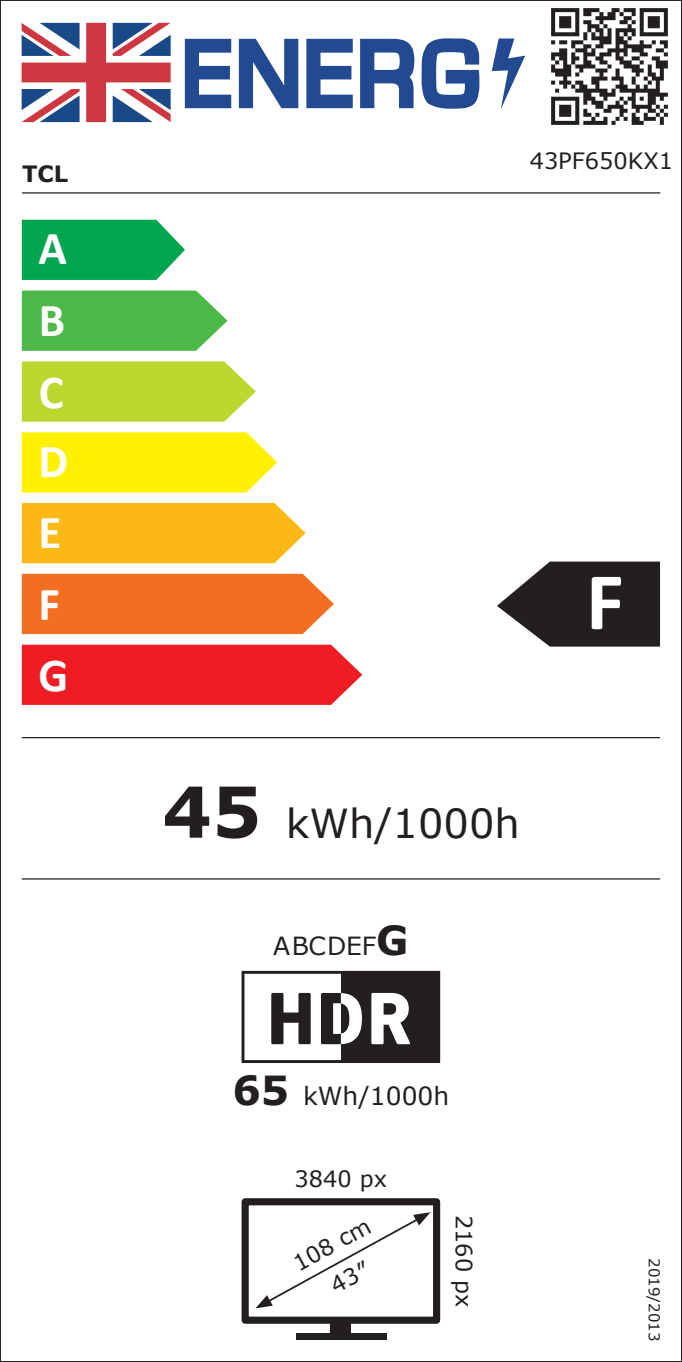
<style>
.page{position:relative;width:682px;height:1362px;background:#fff}
.page>*{position:absolute;margin:0;border:0;box-sizing:border-box;transform-origin:0 0}
.t1{font:700 47.6px/71.2px "Calibri";color:#fff}
.t2{font:40px "Verdana";color:#231f20}
.t3{font:24.8px "Verdana";color:#231f20}
.t4{font:22.4px/37.2px "Verdana";color:#231f20;text-align:center}
.t5{font:700 22.4px "Verdana";color:#231f20}
.t6{font:14.8px "Verdana";color:#231f20}
.s1{font-weight:700;font-size:70px}
.s2{font-weight:700;font-size:40px}
</style>
<div class="page">
<img style="left:551px;top:8px;width:117px;height:117px">
<hr style="left:22px;top:192px;width:637px;height:2px;background:#231f20">
<svg style="left:241px;top:970px;width:199px;height:93px"></svg>
<div style="left:330px;top:1317px;width:21px;height:18px;background:#231f20"></div>
<div style="left:296px;top:1333px;width:90px;height:6px;background:#231f20"></div>
<div style="left:241px;top:1198px;width:199px;height:125px;border:7px solid #231f20"></div>
<svg style="left:256px;top:1212px;width:174px;height:96px"></svg>
<hr style="left:22px;top:737px;width:637px;height:1px;background:#231f20">
<hr style="left:22px;top:878px;width:637px;height:1px;background:#231f20">
<svg style="left:22px;top:220px;width:163px;height:60px;background:#16ac5e"></svg>
<svg style="left:22px;top:290px;width:205px;height:61px;background:#5bbe57"></svg>
<svg style="left:22px;top:361px;width:234px;height:60px;background:#c2d83e"></svg>
<svg style="left:22px;top:432px;width:255px;height:60px;background:#fff110"></svg>
<div style="left:22px;top:503px;width:283px;height:60px;background:#fcb814"></div>
<div style="left:22px;top:574px;width:311px;height:60px;background:#f36e21"></div>
<svg style="left:22px;top:644px;width:340px;height:61px;background:#ee282e"></svg>
<svg style="left:497px;top:561px;width:162px;height:85px"></svg>
<svg style="left:22px;top:23px;width:148px;height:99px"></svg>
<svg style="left:185px;top:39px;width:46px;height:69px"></svg>
<svg style="left:239px;top:39px;width:59px;height:69px"></svg>
<svg style="left:306px;top:39px;width:46px;height:69px"></svg>
<svg style="left:360px;top:39px;width:54px;height:69px"></svg>
<svg style="left:421px;top:38px;width:58px;height:71px"></svg>
<svg style="left:491px;top:38px;width:33px;height:71px"></svg>
<p class="t5" style="left:22px;top:158px;width:47px">TCL</p>
<h1 class="t1" style="left:38px;top:212px;width:31px">A<br>B<br>C<br>D<br>E<br>F<br>G</h1>
<p class="t4" style="left:529px;top:142px;width:145px">43PF650KX1</p>
<h2 class="t2" style="left:162px;top:795px;width:359px"><span class="s1">45</span> kWh/1000h</h2>
<p class="t3" style="left:273px;top:928px;width:137px">ABCDEF<span class="s2">G</span></p>
<p class="t3" style="left:232px;top:1079px;width:218px"><span class="s2">65</span> kWh/1000h</p>
<p class="t4" style="left:294px;top:1160px;width:94px">3840 px</p>
<p class="t4" style="left:286px;top:1247px;width:86px;rotate:-28deg">108 cm<br>43″</p>
<p class="t4" style="left:482px;top:1214px;width:94px;rotate:90deg">2160 px</p>
<p class="t6" style="left:663px;top:1257px;width:85px;rotate:90deg">2019/2013</p>
</div>
